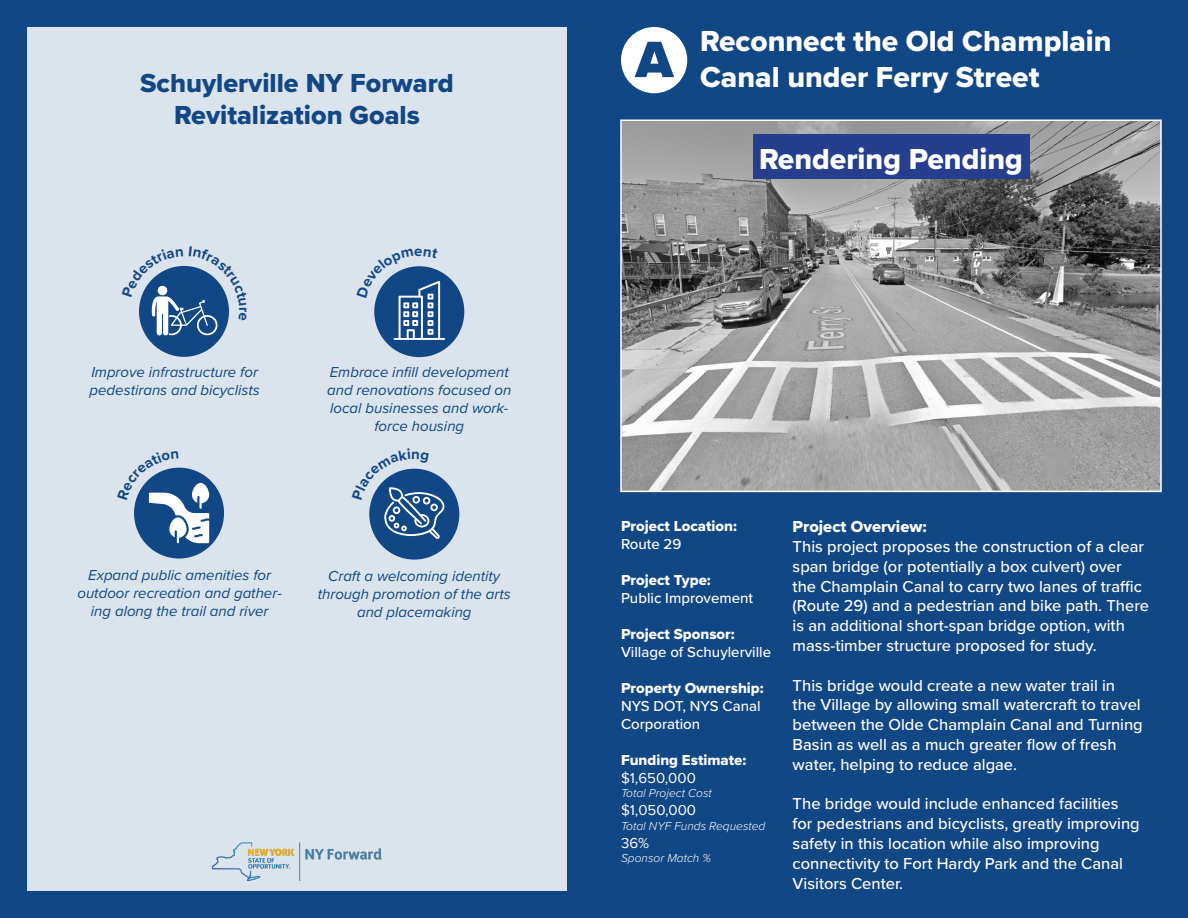
<style>
.page{position:relative;width:1188px;height:918px;background:#dbe3ec}
.page>*{position:absolute;margin:0;border:0;box-sizing:border-box;transform-origin:0 0}
.t1{font:900 52.95px "Proxima Nova";color:#114784}
.t2{font:30px/36px "Proxima Nova Extrabld";color:#fff}
.t3{font:27px/32.4px "Proxima Nova Extrabld";color:#114784;text-align:center}
.t4{font:500 16.5px/19.8px "Proxima Nova";color:#fff}
.t5{font:16.5px "Proxima Nova Extrabld";color:#fff}
.t6{font:italic 15px/18px "Proxima Nova";color:#104784;text-align:center}
.t7{font:15px "Proxima Nova Extrabld";color:#fff}
.t8{font:500 15px/18px "Proxima Nova";color:#fff}
.t9{font:15px "Proxima Nova";color:#fff}
.t10{font:700 15px "Proxima Nova";color:#114784}
.t11{font:italic 300 12px "Proxima Nova";color:#fff}
</style>
<div class="page">
<div style="left:594px;top:0;width:594px;height:918px;background:#114784"></div>
<div style="left:0;top:0;width:27px;height:918px;background:#114784"></div>
<div style="left:567px;top:0;width:27px;height:918px;background:#114784"></div>
<div style="left:27px;top:891px;width:540px;height:27px;background:#114784"></div>
<div style="left:27px;top:0;width:540px;height:27px;background:#114784"></div>
<img style="left:623px;top:123px;width:536px;height:366px">
<div style="left:620px;top:120px;width:542px;height:372px;border:2px solid #fff"></div>
<div style="left:753px;top:134px;width:276px;height:45px;background:#253f8e"></div>
<img style="left:212px;top:842px;width:170px;height:38px">
<div style="left:139px;top:266px;width:90px;height:91px;background:#114784;border-radius:50%"></div>
<div style="left:374px;top:266px;width:90px;height:91px;background:#114784;border-radius:50%"></div>
<div style="left:369px;top:469px;width:90px;height:91px;background:#114784;border-radius:50%"></div>
<div style="left:134px;top:468px;width:90px;height:91px;background:#114784;border-radius:50%"></div>
<div style="left:621px;top:27px;width:66px;height:66px;background:#fff;border-radius:50%"></div>
<svg style="left:369px;top:468px;width:75px;height:71px"></svg>
<svg style="left:139px;top:266px;width:90px;height:69px"></svg>
<svg style="left:374px;top:266px;width:71px;height:74px"></svg>
<svg style="left:134px;top:467px;width:75px;height:76px"></svg>
<h3 class="t3" style="left:140px;top:66px;width:315px">Schuylerville NY Forward<br>Revitalization Goals</h3>
<p class="t10" style="left:414px;top:240px;width:10px">e</p>
<p class="t6" style="left:90px;top:363px;width:172px;text-align:left">Improve infrastructure for pedestirans and bicyclists</p>
<p class="t6" style="left:327px;top:363px;width:186px">Embrace infill development and renovations focused on local businesses and work&shy;force housing</p>
<p class="t6" style="left:77px;top:565px;width:206px">Expand public amenities for outdoor recreation and gather&shy;ing along the trail and river</p>
<p class="t6" style="left:318px;top:566px;width:195px">Craft a welcoming identity through promotion of the arts and placemaking</p>
<p class="t1" style="left:636px;top:20px;width:39px">A</p>
<p class="t2" style="left:700px;top:22px;width:413px">Reconnect the Old Champlain<br>Canal under Ferry Street</p>
<p class="t2" style="left:759px;top:140px;width:265px">Rendering Pending</p>
<p class="t7" style="left:621px;top:515px;width:117px">Project Location:</p>
<p class="t8" style="left:621px;top:534px;width:62px">Route 29</p>
<p class="t7" style="left:621px;top:569px;width:91px">Project Type:</p>
<p class="t8" style="left:621px;top:588px;width:134px">Public Improvement</p>
<p class="t7" style="left:621px;top:623px;width:115px">Project Sponsor:</p>
<p class="t8" style="left:621px;top:642px;width:152px">Village of Schuylerville</p>
<p class="t7" style="left:621px;top:677px;width:144px">Property Ownership:</p>
<p class="t8" style="left:621px;top:696px;width:141px">NYS DOT, NYS Canal<br>Corporation</p>
<p class="t7" style="left:621px;top:749px;width:127px">Funding Estimate:</p>
<p class="t9" style="left:621px;top:767px;width:76px">$1,650,000</p>
<p class="t11" style="left:621px;top:784px;width:92px">Total Project Cost</p>
<p class="t9" style="left:621px;top:799px;width:77px">$1,050,000</p>
<p class="t11" style="left:621px;top:817px;width:146px">Total NYF Funds Requested</p>
<p class="t9" style="left:621px;top:832px;width:30px">36%</p>
<p class="t11" style="left:621px;top:849px;width:92px">Sponsor Match %</p>
<p class="t5" style="left:793px;top:514px;width:135px">Project Overview:</p>
<p class="t4" style="left:793px;top:536px;width:358px">This project proposes the construction of a clear span bridge (or potentially a box culvert) over the Champlain Canal to carry two lanes of traffic (Route 29) and a pedestrian and bike path. There is an additional short-span bridge option, with mass-timber structure proposed for study.</p>
<p class="t4" style="left:793px;top:675px;width:352px">This bridge would create a new water trail in the Village by allowing small watercraft to travel between the Olde Champlain Canal and Turning Basin as well as a much greater flow of fresh water, helping to reduce algae.</p>
<p class="t4" style="left:793px;top:793px;width:349px">The bridge would include enhanced facilities for pedestrians and bicyclists, greatly improving safety in this location while also improving connectivity to Fort Hardy Park and the Canal Visitors Center.</p>
</div>
